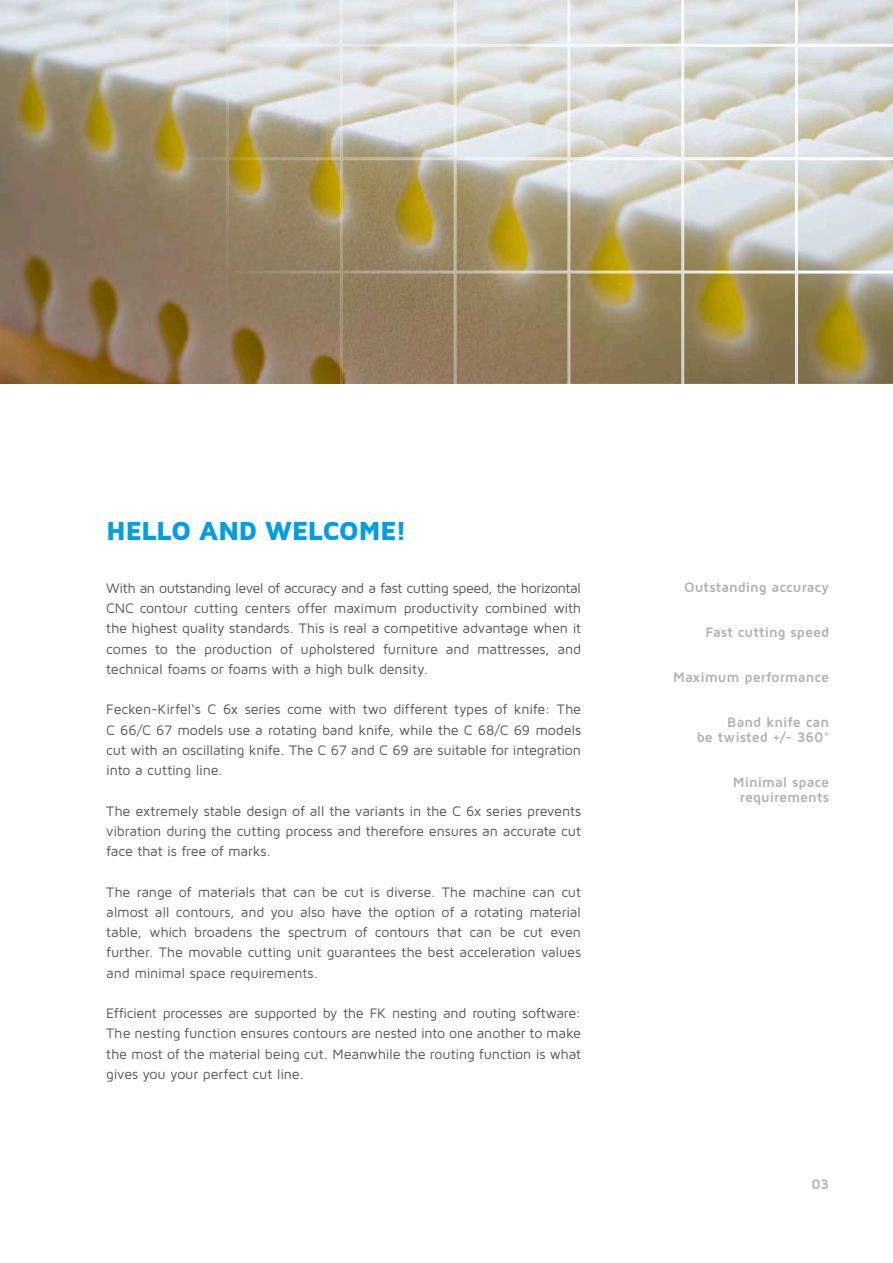
<style>
.page{position:relative;width:893px;height:1263px;background:#fff}
.page>*{position:absolute;margin:0;border:0;box-sizing:border-box;transform-origin:0 0}
.t1{font:900 27px "Maven Pro";letter-spacing:-.025em;color:#009ee3}
.t2{font:14.25px/20.2px "Maven Pro";letter-spacing:-.015em;color:#565655;text-align:justify}
.t3{font:700 14.25px/15px "Maven Pro";color:#b0b2b2;text-align:right}
</style>
<div class="page">
<svg style="left:0;top:0;width:893px;height:384px;background:#b3a990"></svg>
<h1 class="t1" style="left:106px;top:514px;width:302px">HELLO AND WELCOME!</h1>
<p class="t2" style="left:106px;top:577px;width:476px">With an outstanding level of accuracy and a fast cutting speed, the horizontal CNC contour cutting centers offer maximum productivity combined with the highest quality standards. This is real a competitive advantage when it comes to the production of upholstered furniture and mattresses, and technical foams or foams with a high bulk density.</p>
<p class="t2" style="left:106px;top:699px;width:476px">Fecken-Kirfel‘s C 6x series come with two different types of knife: The C 66/C 67 models use a rotating band knife, while the C 68/C 69 models cut with an oscillating knife. The C 67 and C 69 are suitable for integration into a cutting line.</p>
<p class="t2" style="left:106px;top:800px;width:476px">The extremely stable design of all the variants in the C 6x series prevents vibration during the cutting process and therefore ensures an accurate cut face that is free of marks.</p>
<p class="t2" style="left:106px;top:881px;width:476px">The range of materials that can be cut is diverse. The machine can cut almost all contours, and you also have the option of a rotating material table, which broadens the spectrum of contours that can be cut even further. The movable cutting unit guarantees the best acceleration values and minimal space requirements.</p>
<p class="t2" style="left:106px;top:1003px;width:476px">Efficient processes are supported by the FK nesting and routing software:<br>The nesting function ensures contours are nested into one another to make the most of the material being cut. Meanwhile the routing function is what gives you your perfect cut line.</p>
<p class="t3" style="left:684px;top:579px;width:147px">Outstanding accuracy</p>
<p class="t3" style="left:705px;top:624px;width:125px">Fast cutting speed</p>
<p class="t3" style="left:673px;top:669px;width:157px">Maximum performance</p>
<p class="t3" style="left:697px;top:714px;width:134px">Band knife can<br>be twisted +/- 360°</p>
<p class="t3" style="left:733px;top:774px;width:98px;text-align:center">Minimal space requirements</p>
<p class="t3" style="left:811px;top:1176px;width:19px">03</p>
</div>
